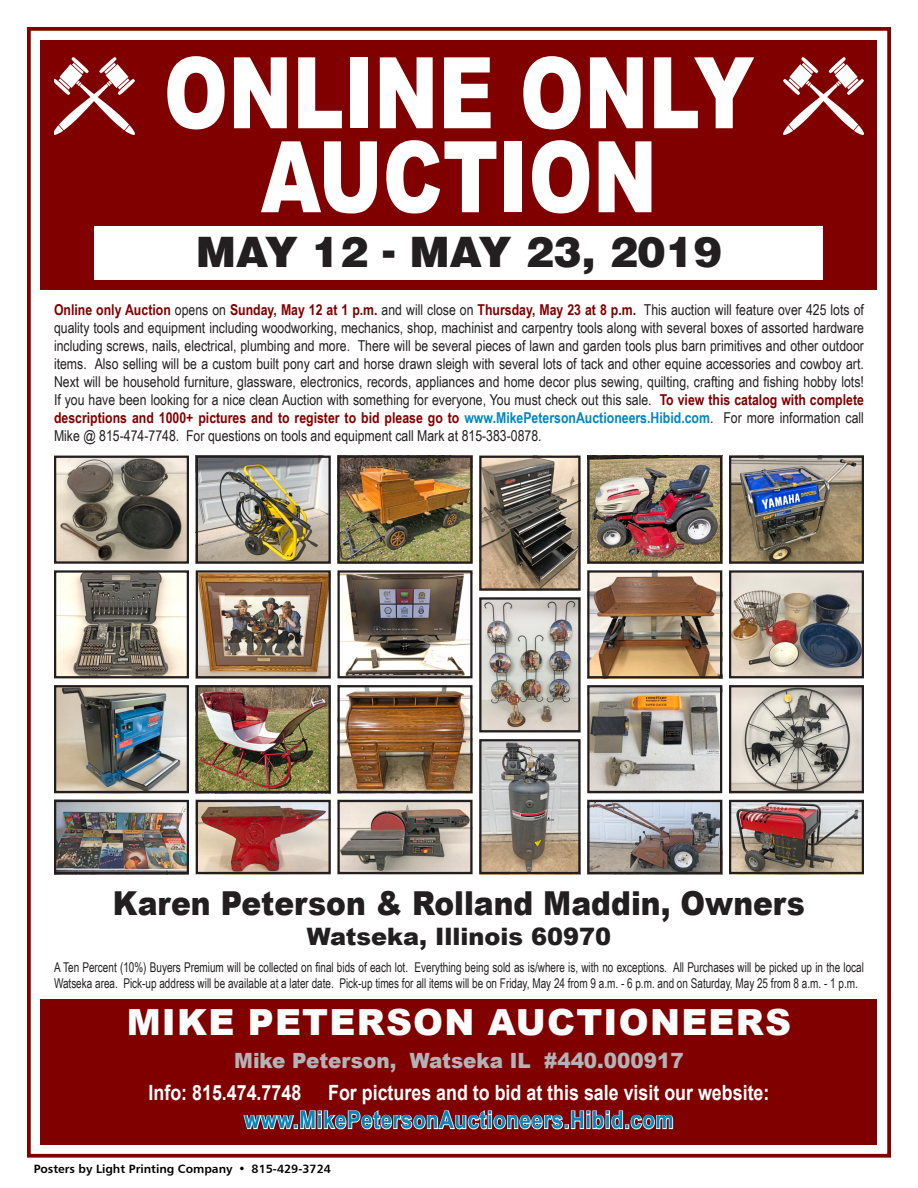
<style>
.page{position:relative;width:918px;height:1188px;background:#fff}
.page>*{position:absolute;margin:0;border:0;box-sizing:border-box;transform-origin:0 0}
.t1{font:900 99px "Arial";color:#fff;scale:.78 1}
.t2{font:42px "Switzerland Black Plain";color:#231f20}
.t3{font:900 36px "Arial";letter-spacing:.035em;color:#fff}
.t4{font:900 33px "Arial";color:#231f20;scale:.9 1}
.t5{font:700 24px "Arial";letter-spacing:.03em;color:#0088bf;scale:.85 1}
.t6{font:900 24px "Arial";color:#231f20}
.t7{font:700 21px "Arial";color:#fff;scale:.85 1}
.t8{font:900 21px "Arial";color:#b2b3b7;scale:.95 1}
.t9{font:15px/18px "Arial Narrow";color:#231f20;text-align:justify}
.t10{font:13.5px/16.2px "Arial Narrow";color:#231f20;scale:.9 1}
.t11{font:12px "Humanist 777 BT Bold B";color:#000}
.s1{font-weight:700;color:#800000}
.s2{font-weight:700;color:#0088bf}
</style>
<div class="page">
<div style="left:27px;top:27px;width:864px;height:1131px;border:4px solid #800000"></div>
<div style="left:40px;top:999px;width:838px;height:145px;background:#800000"></div>
<svg style="left:243px;top:1110px;width:431px;height:20px"></svg>
<div style="left:40px;top:40px;width:838px;height:250px;background:#800000"></div>
<img style="left:54px;top:57px;width:81px;height:78px">
<img style="left:783px;top:57px;width:81px;height:78px">
<div style="left:94px;top:226px;width:730px;height:54px;background:#fff"></div>
<img style="left:57px;top:459px;width:129px;height:102px">
<div style="left:54px;top:456px;width:135px;height:108px;border:2px solid #231f20"></div>
<img style="left:199px;top:459px;width:129px;height:102px">
<div style="left:196px;top:456px;width:135px;height:108px;border:2px solid #231f20"></div>
<img style="left:732px;top:803px;width:129px;height:68px">
<div style="left:729px;top:800px;width:135px;height:74px;border:2px solid #231f20"></div>
<img style="left:590px;top:803px;width:129px;height:68px">
<div style="left:587px;top:800px;width:135px;height:74px;border:2px solid #231f20"></div>
<img style="left:732px;top:459px;width:129px;height:102px">
<div style="left:729px;top:456px;width:135px;height:108px;border:2px solid #231f20"></div>
<img style="left:57px;top:573px;width:129px;height:102px">
<div style="left:54px;top:570px;width:135px;height:108px;border:2px solid #231f20"></div>
<img style="left:199px;top:803px;width:129px;height:68px">
<div style="left:196px;top:800px;width:135px;height:74px;border:2px solid #231f20"></div>
<img style="left:482px;top:459px;width:95px;height:129px">
<div style="left:479px;top:456px;width:101px;height:135px;border:2px solid #231f20"></div>
<img style="left:482px;top:600px;width:95px;height:129px">
<div style="left:479px;top:597px;width:101px;height:135px;border:2px solid #231f20"></div>
<img style="left:341px;top:803px;width:128px;height:68px">
<div style="left:338px;top:800px;width:134px;height:74px;border:2px solid #231f20"></div>
<img style="left:57px;top:803px;width:129px;height:68px">
<div style="left:54px;top:800px;width:135px;height:74px;border:2px solid #231f20"></div>
<img style="left:482px;top:742px;width:95px;height:129px">
<div style="left:479px;top:739px;width:101px;height:135px;border:2px solid #231f20"></div>
<img style="left:590px;top:459px;width:129px;height:102px">
<div style="left:587px;top:456px;width:135px;height:108px;border:2px solid #231f20"></div>
<img style="left:341px;top:573px;width:128px;height:102px">
<div style="left:338px;top:570px;width:134px;height:108px;border:2px solid #231f20"></div>
<img style="left:732px;top:573px;width:129px;height:102px">
<div style="left:729px;top:570px;width:135px;height:108px;border:2px solid #231f20"></div>
<img style="left:199px;top:573px;width:129px;height:102px">
<div style="left:196px;top:570px;width:135px;height:108px;border:2px solid #231f20"></div>
<img style="left:590px;top:789px;width:129px;height:1px">
<img style="left:590px;top:689px;width:129px;height:100px">
<div style="left:587px;top:685px;width:135px;height:108px;border:2px solid #231f20"></div>
<img style="left:341px;top:688px;width:128px;height:102px">
<div style="left:338px;top:685px;width:134px;height:108px;border:2px solid #231f20"></div>
<img style="left:341px;top:459px;width:128px;height:102px">
<div style="left:338px;top:456px;width:134px;height:108px;border:2px solid #231f20"></div>
<img style="left:590px;top:573px;width:129px;height:102px">
<div style="left:587px;top:570px;width:135px;height:108px;border:2px solid #231f20"></div>
<img style="left:199px;top:688px;width:129px;height:102px">
<div style="left:196px;top:685px;width:135px;height:108px;border:2px solid #231f20"></div>
<img style="left:57px;top:688px;width:129px;height:102px">
<div style="left:54px;top:685px;width:135px;height:108px;border:2px solid #231f20"></div>
<img style="left:732px;top:688px;width:129px;height:102px">
<div style="left:729px;top:685px;width:135px;height:108px;border:2px solid #231f20"></div>
<p class="t1" style="left:164px;top:21px;width:292px">ONLINE</p>
<p class="t1" style="left:520px;top:21px;width:302px">ON LY</p>
<p class="t1" style="left:261px;top:105px;width:145px">AUCTION</p>
<p class="t2" style="left:196px;top:225px;width:527px">MAY 12 - MAY 23, 2019</p>
<p class="t9" style="left:54px;top:300px;width:812px"><span class="s1">Online only Auction</span> opens on <span class="s1">Sunday, May 12 at 1 p.m.</span> and will close on <span class="s1">Thursday, May 23 at 8 p.m.</span> This auction will feature over 425 lots of quality tools and equipment including woodworking, mechanics, shop, machinist and carpentry tools along with several boxes of assorted hardware including screws, nails, electrical, plumbing and more. There will be several pieces of lawn and garden tools plus barn primitives and other outdoor items. Also selling will be a custom built pony cart and horse drawn sleigh with several lots of tack and other equine accessories and cowboy art.<br>Next will be household furniture, glassware, electronics, records, appliances and home decor plus sewing, quilting, crafting and fishing hobby lots!<br>If you have been looking for a nice clean Auction with something for everyone, You must check out this sale. <span class="s1">To view this catalog with complete descriptions and 1000+ pictures and to register to bid please go to</span> <span class="s2">www.MikePetersonAuctioneers.Hibid.com</span>. For more information call</p>
<p class="t9" style="left:54px;top:426px;width:489px">Mike @ 815-474-7748. For questions on tools and equipment call Mark at 815-383-0878.</p>
<p class="t4" style="left:113px;top:879px;width:770px">Karen Peterson &amp; Rolland Maddin, Owners</p>
<p class="t6" style="left:307px;top:919px;width:306px">Watseka, I llinois 60970</p>
<p class="t10" style="left:54px;top:958px;width:901px">A Ten Percent (10%) Buyers Premium will be collected on final bids of each lot. Everything being sold as is/where is, with no exceptions. All Purchases will be picked up in the local<br>Watseka area. Pick-up address will be available at a later date. Pick-up times for all items will be on Friday, May 24 from 9 a.m. - 6 p.m. and on Saturday, May 25 from 8 a.m. - 1 p.m.</p>
<p class="t3" style="left:127px;top:996px;width:666px">Mike Peterson Auctioneers</p>
<p class="t8" style="left:234px;top:1045px;width:475px">Mike Peterson, Watseka I L #440.000917</p>
<p class="t7" style="left:149px;top:1078px;width:181px">Info: 815.474.7748</p>
<p class="t7" style="left:328px;top:1078px;width:521px">For pictures and to bid at this sale visit our website:</p>
<p class="t5" style="left:244px;top:1103px;width:507px">www.MikePetersonAuctioneers.Hibid.com</p>
<p class="t11" style="left:34px;top:1162px;width:299px">Posters by Light Printing Company • 815-429-3724</p>
</div>
